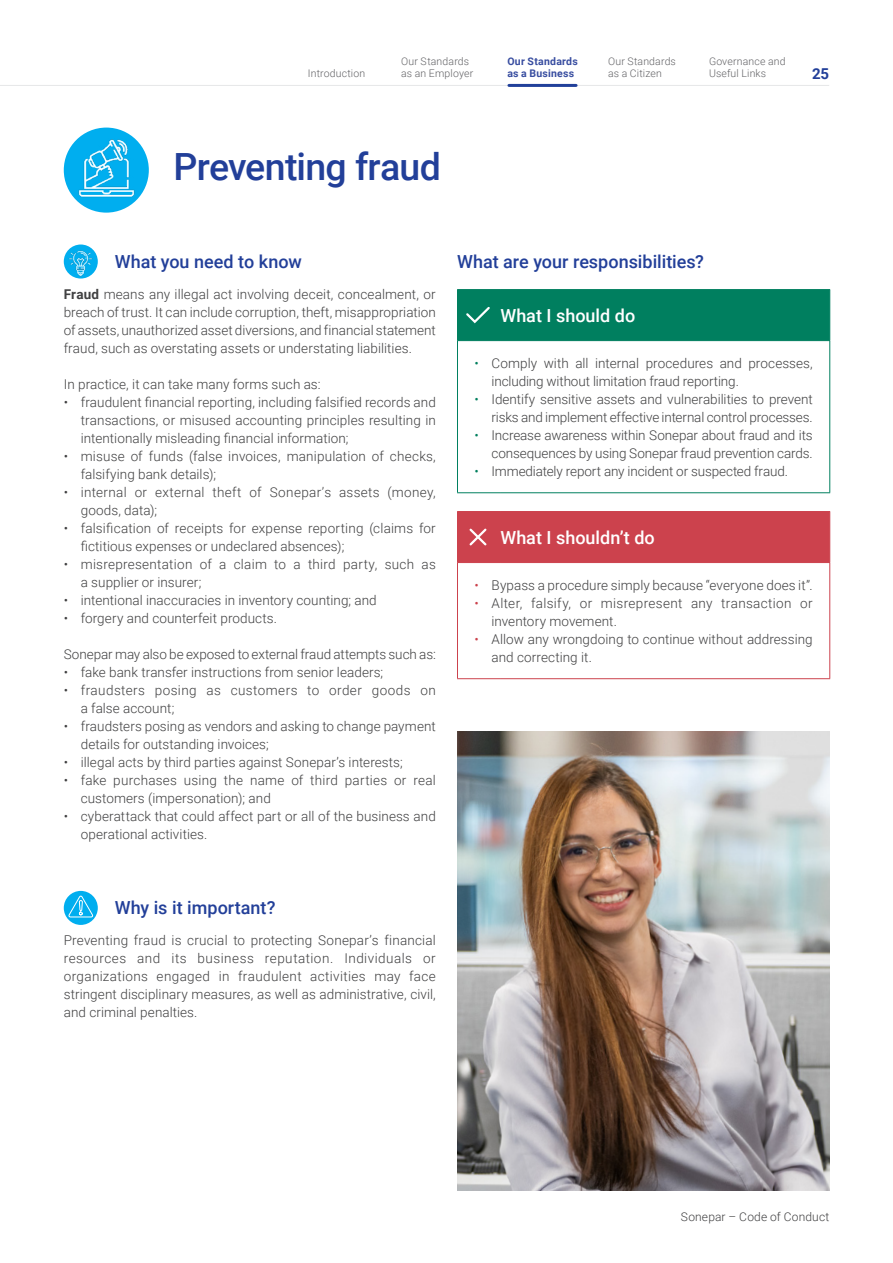
<style>
.page{position:relative;width:893px;height:1263px;background:#fff}
.page>*{position:absolute;margin:0;border:0;box-sizing:border-box;transform-origin:0 0}
.t1{font:500 37.5px "Sonepar Roboto";letter-spacing:-.02em;color:#223f99}
.t2{font:500 18px "Sonepar Roboto";color:#223f99}
.t3{font:500 18px "Sonepar Roboto";color:#fff}
.t4{font:700 15px "Sonepar Roboto";color:#223f99}
.t5{font:300 13.5px/18px "Sonepar Roboto";letter-spacing:.005em;color:#404041}
.t6{font:300 13.5px/18px "Sonepar Roboto";letter-spacing:.025em;color:#404041}
.t7{font:300 13.5px/18px "Sonepar Roboto";letter-spacing:.03em;color:#404041}
.t8{font:300 12px "Sonepar Roboto";letter-spacing:.015em;color:#404041}
.t9{font:300 10.5px/12px "Sonepar Roboto";letter-spacing:.015em;color:#636366}
.t10{font:700 10.5px/12px "Sonepar Roboto";letter-spacing:.02em;color:#384da0}
.s1{font-weight:700}
.s2{color:#007f5e}
.s3{color:#cb414c}
</style>
<div class="page">
<img style="left:64px;top:244px;width:34px;height:35px;border-radius:17px">
<div style="left:64px;top:891px;width:34px;height:34px;background:#00aeef;border-radius:50%"></div>
<svg style="left:67px;top:891px;width:26px;height:27px"></svg>
<img style="left:64px;top:128px;width:85px;height:85px;border-radius:43px">
<img style="left:457px;top:731px;width:372px;height:460px">
<hr style="left:0;top:85px;width:829px;height:1px;background:#e6e7e8">
<hr style="left:509px;top:84px;width:67px;height:3px;background:#21409a">
<hr style="left:457px;top:341px;width:1px;height:151px;background:#007f5f">
<hr style="left:829px;top:341px;width:1px;height:151px;background:#007f5f">
<hr style="left:457px;top:492px;width:43px;height:1px;background:#007f5f">
<hr style="left:500px;top:492px;width:330px;height:1px;background:#007f5f">
<hr style="left:457px;top:289px;width:43px;height:1px;background:#007f5f">
<hr style="left:500px;top:289px;width:330px;height:1px;background:#007f5f">
<div style="left:457px;top:290px;width:373px;height:51px;background:#007f5f"></div>
<hr style="left:457px;top:563px;width:1px;height:115px;background:#cc424d">
<hr style="left:829px;top:563px;width:1px;height:115px;background:#cc424d">
<hr style="left:457px;top:678px;width:43px;height:1px;background:#cc424d">
<hr style="left:500px;top:678px;width:330px;height:1px;background:#cc424d">
<hr style="left:457px;top:562px;width:43px;height:1px;background:#cc424d">
<hr style="left:500px;top:562px;width:330px;height:1px;background:#cc424d">
<div style="left:457px;top:511px;width:373px;height:51px;background:#cc424d"></div>
<p class="t9" style="left:401px;top:55px;width:74px">Our Standards as an Employer</p>
<p class="t10" style="left:507px;top:55px;width:72px">Our Standards as a Business</p>
<p class="t9" style="left:608px;top:55px;width:69px">Our Standards as a Citizen</p>
<p class="t9" style="left:709px;top:55px;width:78px">Governance and<br>Useful Links</p>
<p class="t9" style="left:308px;top:67px;width:59px">Introduction</p>
<p class="t4" style="left:812px;top:63px;width:19px">25</p>
<h3 class="t1" style="left:174px;top:140px;width:269px">Preventing fraud</h3>
<h4 class="t2" style="left:115px;top:249px;width:188px">What you need to know</h4>
<p class="t5" style="left:64px;top:284px;width:374px;text-align:justify"><span class="s1">Fraud</span> means any illegal act involving deceit, concealment, or breach of trust. It can include corruption, theft, misappropriation of assets, unauthorized asset diversions, and financial statement fraud, such as overstating assets or understating liabilities.</p>
<p class="t5" style="left:64px;top:374px;width:258px">In practice, it can take many forms such as:</p>
<p class="t5" style="left:81px;top:392px;width:357px;text-align:justify;text-indent:-17px">• fraudulent financial reporting, including falsified records and transactions, or misused accounting principles resulting in intentionally misleading financial information;</p>
<p class="t5" style="left:81px;top:446px;width:357px;text-indent:-17px">• misuse of funds (false invoices, manipulation of checks, falsifying bank details);</p>
<p class="t6" style="left:81px;top:482px;width:357px;text-indent:-17px">• internal or external theft of Sonepar’s assets (money, goods, data);</p>
<p class="t5" style="left:81px;top:518px;width:357px;text-indent:-17px">• falsification of receipts for expense reporting (claims for fictitious expenses or undeclared absences);</p>
<p class="t5" style="left:81px;top:554px;width:357px;text-indent:-17px">• misrepresentation of a claim to a third party, such as a supplier or insurer;</p>
<p class="t5" style="left:64px;top:590px;width:314px">• intentional inaccuracies in inventory counting; and</p>
<p class="t5" style="left:64px;top:608px;width:215px">• forgery and counterfeit products.</p>
<h4 class="t2" style="left:457px;top:249px;width:248px">What are your responsibilities?</h4>
<h5 class="t3" style="left:500px;top:303px;width:136px">What I should do</h5>
<p class="t5" style="left:491px;top:353px;width:323px;text-indent:-17px"><span class="s2">•</span> Comply with all internal procedures and processes, including without limitation fraud reporting.</p>
<p class="t5" style="left:474px;top:389px;width:340px;text-align:right"><span class="s2">•</span> Identify sensitive assets and vulnerabilities to prevent risks and implement effective internal control processes.</p>
<p class="t5" style="left:474px;top:425px;width:340px;text-align:right"><span class="s2">•</span> Increase awareness within Sonepar about fraud and its consequences by using Sonepar fraud prevention cards.</p>
<p class="t5" style="left:474px;top:461px;width:315px"><span class="s2">•</span> Immediately report any incident or suspected fraud.</p>
<h5 class="t3" style="left:500px;top:525px;width:156px">What I shouldn’t do</h5>
<p class="t5" style="left:474px;top:575px;width:340px"><span class="s3">•</span> Bypass a procedure simply because “everyone does it”.</p>
<p class="t6" style="left:491px;top:593px;width:323px;text-indent:-17px"><span class="s3">•</span> Alter, falsify, or misrepresent any transaction or inventory movement.</p>
<p class="t5" style="left:474px;top:629px;width:340px"><span class="s3">•</span> Allow any wrongdoing to continue without addressing</p>
<p class="t5" style="left:64px;top:644px;width:374px">Sonepar may also be exposed to external fraud attempts such as:</p>
<p class="t5" style="left:491px;top:647px;width:102px">and correcting it.</p>
<p class="t5" style="left:64px;top:662px;width:321px">• fake bank transfer instructions from senior leaders;</p>
<p class="t7" style="left:81px;top:680px;width:357px;text-indent:-17px">• fraudsters posing as customers to order goods on a false account;</p>
<p class="t5" style="left:81px;top:716px;width:357px;text-indent:-17px">• fraudsters posing as vendors and asking to change payment details for outstanding invoices;</p>
<p class="t5" style="left:64px;top:752px;width:340px">• illegal acts by third parties against Sonepar’s interests;</p>
<p class="t5" style="left:81px;top:770px;width:356px;text-indent:-17px">• fake purchases using the name of third parties or real customers (impersonation); and</p>
<p class="t5" style="left:81px;top:806px;width:357px;text-indent:-17px">• cyberattack that could affect part or all of the business and operational activities.</p>
<h4 class="t2" style="left:115px;top:895px;width:162px">Why is it important?</h4>
<p class="t5" style="left:64px;top:931px;width:374px;text-align:justify">Preventing fraud is crucial to protecting Sonepar’s financial resources and its business reputation. Individuals or organizations engaged in fraudulent activities may face stringent disciplinary measures, as well as administrative, civil, and criminal penalties.</p>
<p class="t8" style="left:681px;top:1208px;width:150px">Sonepar – Code of Conduct</p>
</div>
